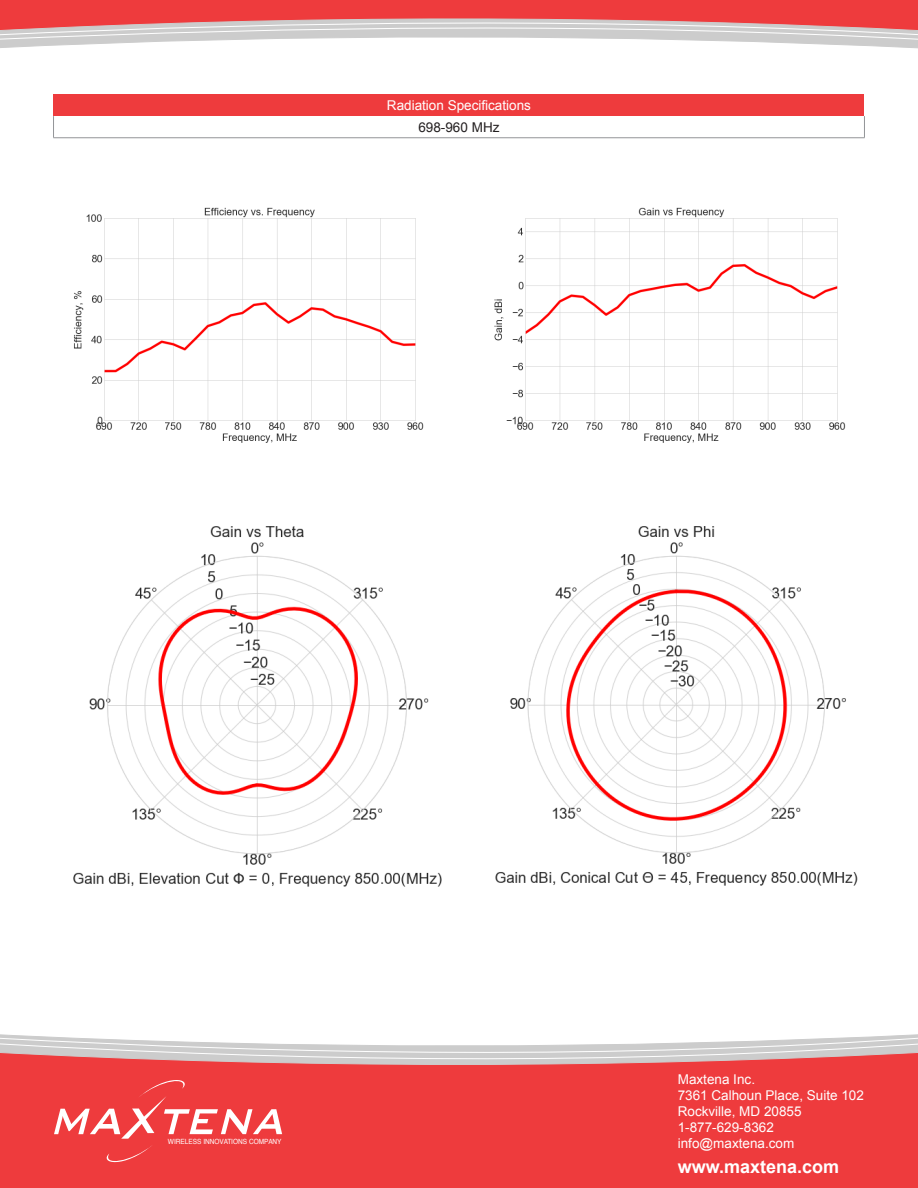
<style>
.page{position:relative;width:918px;height:1188px;background:#fff}
.page>*{position:absolute;margin:0;border:0;box-sizing:border-box;transform-origin:0 0}
.t1{font:700 18px "Arial";color:#fff}
.t2{font:13.5px "Arial";color:#fff}
.t3{font:13.5px "Arial";color:#231f20}
.t4{font:7.2px "Helvetica";color:#fff;scale:.91 1}
</style>
<div class="page">
<svg style="left:0;top:0;width:918px;height:49px"></svg>
<div style="left:0;top:1169px;width:918px;height:19px;background:#ee3b3d"></div>
<svg style="left:0;top:1034px;width:918px;height:135px;background:#eb5f60"></svg>
<div style="left:54px;top:94px;width:810px;height:22px;background:#ee3b3d"></div>
<svg style="left:53px;top:116px;width:1px;height:22px"></svg>
<svg style="left:864px;top:116px;width:1px;height:22px"></svg>
<hr style="left:53px;top:138px;width:812px;height:1px;background:#939598">
<img style="left:74px;top:207px;width:350px;height:236px">
<img style="left:494px;top:207px;width:352px;height:236px">
<img style="left:73px;top:526px;width:369px;height:361px">
<img style="left:495px;top:526px;width:363px;height:360px">
<p class="t2" style="left:387px;top:97px;width:146px">Radiation Specifications</p>
<p class="t3" style="left:418px;top:118px;width:83px">698-960 MHz</p>
<p class="t4" style="left:168px;top:1135px;width:126px">WIRELESS INNOVATIONS COMPANY</p>
<p class="t2" style="left:678px;top:1070px;width:79px">Maxtena Inc.</p>
<p class="t2" style="left:678px;top:1086px;width:188px">7361 Calhoun Place, Suite 102</p>
<p class="t2" style="left:678px;top:1102px;width:125px">Rockville, MD 20855</p>
<p class="t2" style="left:678px;top:1119px;width:98px">1-877-629-8362</p>
<p class="t2" style="left:678px;top:1135px;width:118px">info@maxtena.com</p>
<p class="t1" style="left:678px;top:1155px;width:163px">www.maxtena.com</p>
</div>
